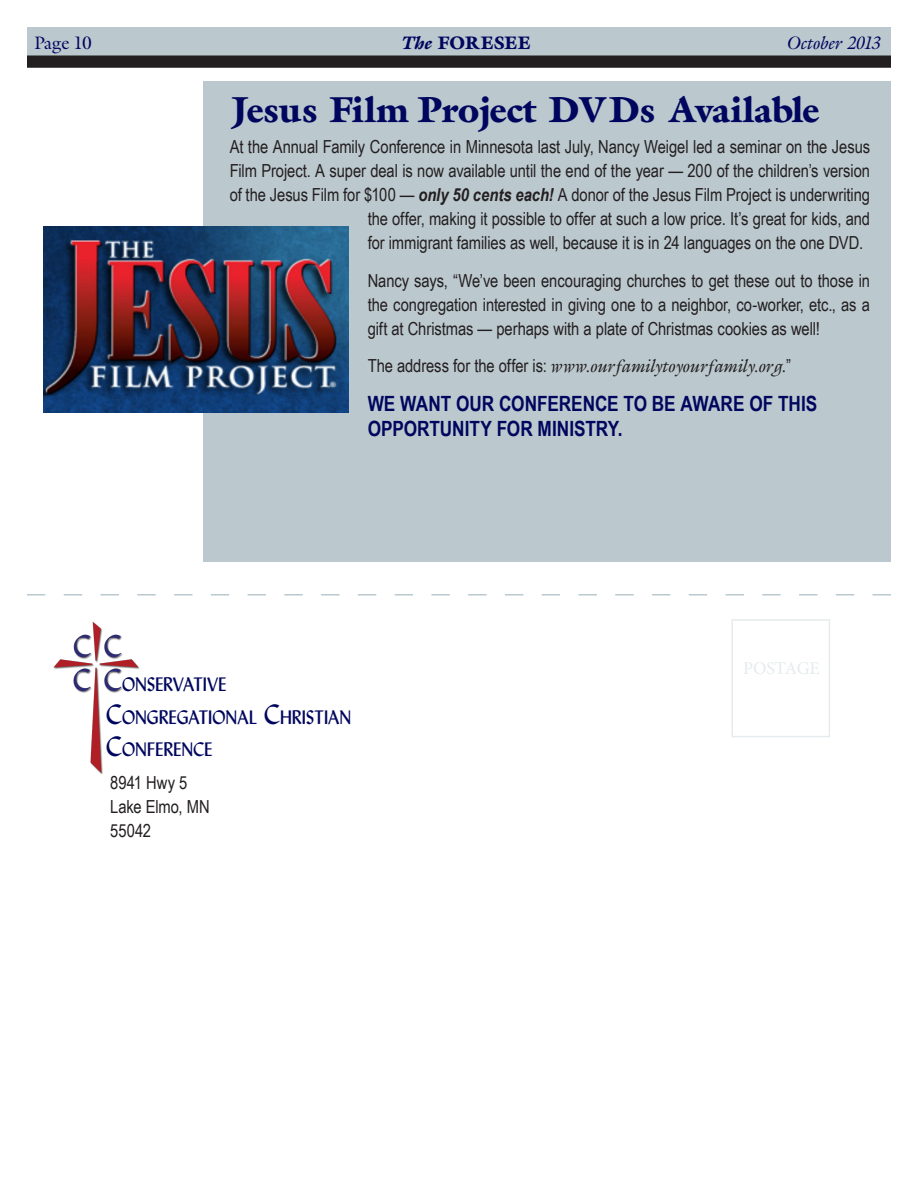
<style>
.page{position:relative;width:918px;height:1188px;background:#fff}
.page>*{position:absolute;margin:0;border:0;box-sizing:border-box;transform-origin:0 0}
.Headlines{font:700 36px "Acanthus Black S Si";letter-spacing:-.01em;color:#00065e}
.Arial_SubHead{font:700 21px/25.2px "Arial Narrow";color:#00065e}
.t1{font:18.9px/32.4px "Lydian";letter-spacing:-.005em;color:#00065e}
.Body_Text{font:18px/24px "Arial Narrow";letter-spacing:-.005em;color:#231f20}
.Body_Text-2{font:italic 18px "Acanthus S Si";color:#231f20}
.t2{font:18px "Acanthus Black S Si";letter-spacing:-.01em;color:#00065e}
.t3{font:italic 18px "Acanthus S Si";letter-spacing:.005em;color:#00065e}
.t4{font:18px "Minion Pro";letter-spacing:-.005em;color:#e6ebed}
.t5{font:18px "Acanthus S Si";letter-spacing:-.005em;color:#00065e}
.s1{font-style:italic}
.s2{font-weight:700;font-style:italic}
.s3{font-family:"Arial Narrow";font-style:normal}
.s4{font-size:27px;color:#fff}
.s5{font-size:27px}
</style>
<div class="page">
<div style="left:27px;top:27px;width:864px;height:29px;background:#bbc8ce"></div>
<div style="left:27px;top:56px;width:864px;height:12px;background:#231f20"></div>
<img style="left:53px;top:622px;width:87px;height:153px">
<div style="left:731px;top:619px;width:99px;height:118px;border:2px solid #e6ebed"></div>
<svg style="left:27px;top:594px;width:864px;height:2px"></svg>
<div style="left:203px;top:81px;width:688px;height:481px;background:#bbc8ce"></div>
<img style="left:43px;top:227px;width:305px;height:185px">
<p class="t5" style="left:35px;top:31px;width:59px">Page 10</p>
<p class="t2" style="left:403px;top:31px;width:129px"><span class="s1">The</span>TheFORESEE</p>
<p class="t3" style="left:787px;top:31px;width:95px">October 2013</p>
<p class="t2" style="left:454px;top:31px;width:64px">Foresee</p>
<p class="t3" style="left:872px;top:31px;width:10px">2</p>
<p class="Headlines" style="left:230px;top:88px;width:592px">Jesus Film Project DVDs Available</p>
<p class="Body_Text" style="left:230px;top:134px;width:642px">At the Annual Family Conference in Minnesota last July, Nancy Weigel led a seminar on the Jesus</p>
<p class="Body_Text" style="left:230px;top:158px;width:642px">Film Project. A super deal is now available until the end of the year — 200 of the children’s version</p>
<p class="Body_Text" style="left:230px;top:182px;width:642px">of the Jesus Film for $100 — <span class="s2">only 50 cents each!</span> A donor of the Jesus Film Project is underwriting</p>
<p class="Body_Text" style="left:368px;top:206px;width:504px">the offer, making it possible to offer at such a low price. It’s great for kids, and</p>
<p class="Body_Text" style="left:368px;top:230px;width:497px">for immigrant families as well, because it is in 24 languages on the one DVD.</p>
<p class="Body_Text" style="left:368px;top:268px;width:504px;text-align:justify">Nancy says, “We’ve been encouraging churches to get these out to those in the congregation interested in giving one to a neighbor, co-worker, etc., as a gift at Christmas — perhaps with a plate of Christmas cookies as well!</p>
<p class="Body_Text-2" style="left:368px;top:354px;width:425px"><span class="s3">The address for the offer is:</span> www.ourfamilytoyourfamily.org.<span class="s3">”</span></p>
<p class="Arial_SubHead" style="left:368px;top:390px;width:451px">WE WANT OUR CONFERENCE TO BE AWARE OF THIS<br>OPPORTUNITY FOR MINISTRY.</p>
<p class="t1" style="left:106px;top:669px;width:247px"><span class="s4">C</span>ONSERVATIVE<br><span class="s5">C</span>ONGREGATIONAL <span class="s5">C</span>HRISTIAN<br><span class="s5">C</span>ONFERENCE</p>
<p class="Body_Text" style="left:110px;top:770px;width:101px">8941 Hwy 5<br>Lake Elmo, MN<br>55042</p>
<p class="t4" style="left:743px;top:656px;width:78px">POSTAGE</p>
</div>
